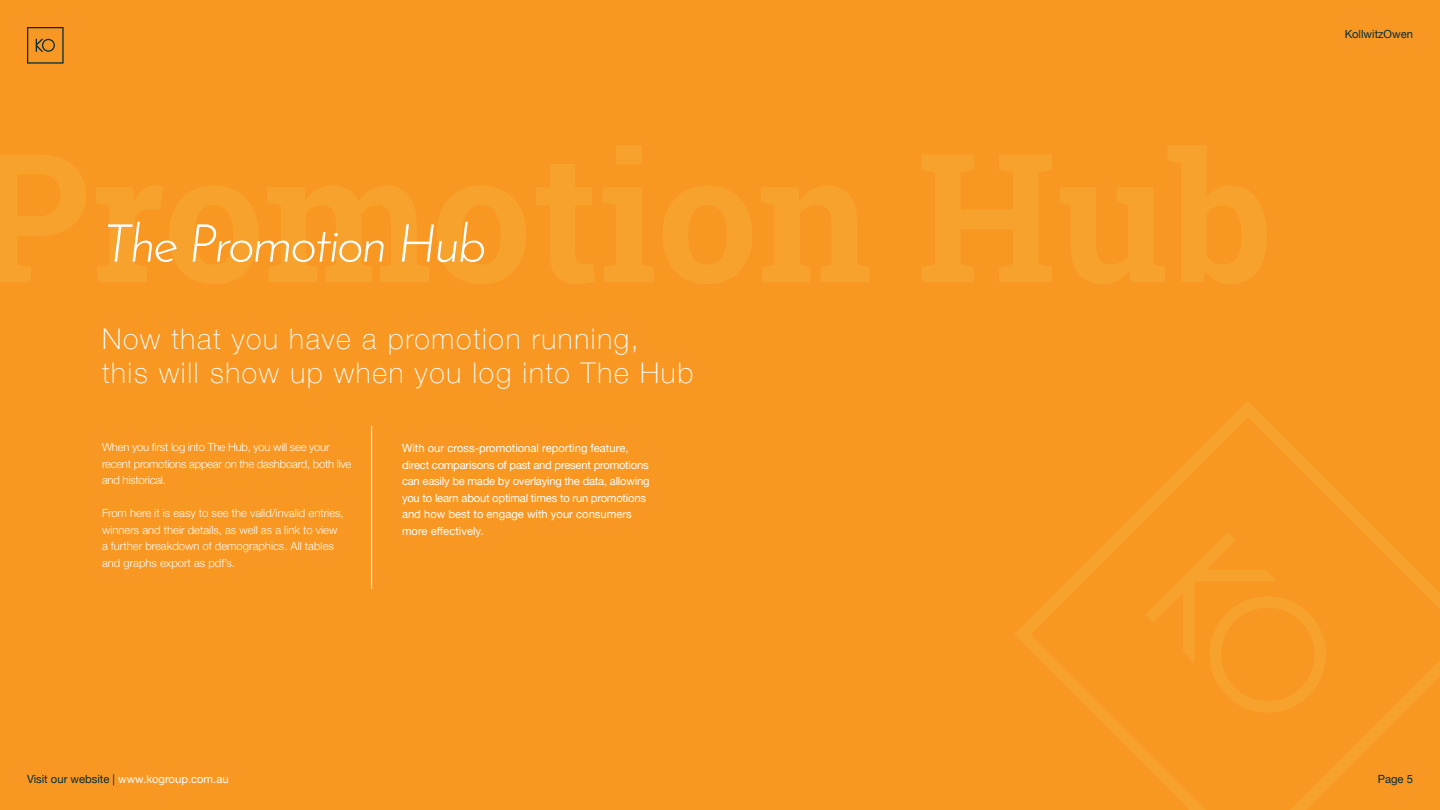
<style>
.page{position:relative;width:1440px;height:810px;background:#f89721}
.page>*{position:absolute;margin:0;border:0;box-sizing:border-box;transform-origin:0 0}
.t1{font:italic 300 52.5px "Josefin Sans";letter-spacing:-.06em;color:#fff}
.t2{font:100 28.5px/33.8px "Helvetica Neue";letter-spacing:.06em;color:#fff}
.t3{font:11.25px/16.5px "Helvetica Neue";letter-spacing:-.02em;color:#fff}
.t4{font:300 11.25px/16.5px "Helvetica Neue";color:#fff}
.t5{font:300 11.25px/16.5px "Helvetica Neue";letter-spacing:-.02em;color:#fff}
.t6{font:11.25px "Helvetica Neue";color:#fff}
.t7{font:11.25px "Helvetica Neue";color:#002e3f}
.s1{color:#002e3f}
</style>
<div class="page">
<svg style="left:27px;top:27px;width:37px;height:37px"></svg>
<hr style="left:371px;top:426px;width:1px;height:163px;background:#fff">
<svg style="left:1015px;top:402px;width:425px;height:408px"></svg>
<svg style="left:1145px;top:532px;width:187px;height:186px"></svg>
<h1 class="t1" style="left:102px;top:200px;width:386px">The Promotion Hub</h1>
<h2 class="t2" style="left:102px;top:321px;width:593px">Now that you have a promotion running,<br>this will show up when you log into The Hub</h2>
<p class="t5" style="left:102px;top:438px;width:251px">When you first log into The Hub, you will see your recent promotions appear on the dashboard, both live and historical.</p>
<p class="t4" style="left:102px;top:504px;width:243px">From here it is easy to see the valid/invalid entries, winners and their details, as well as a link to view a further breakdown of demographics. All tables and graphs export as pdf’s.</p>
<p class="t3" style="left:402px;top:441px;width:249px">With our cross-promotional reporting feature, direct comparisons of past and present promotions can easily be made by overlaying the data, allowing you to learn about optimal times to run promotions and how best to engage with your consumers more effectively.</p>
<p class="t7" style="left:1345px;top:26px;width:70px">KollwitzOwen</p>
<p class="t6" style="left:27px;top:771px;width:203px"><span class="s1">Visit our website |</span> www.kogroup.com.au</p>
<p class="t7" style="left:1378px;top:771px;width:37px">Page 5</p>
</div>
